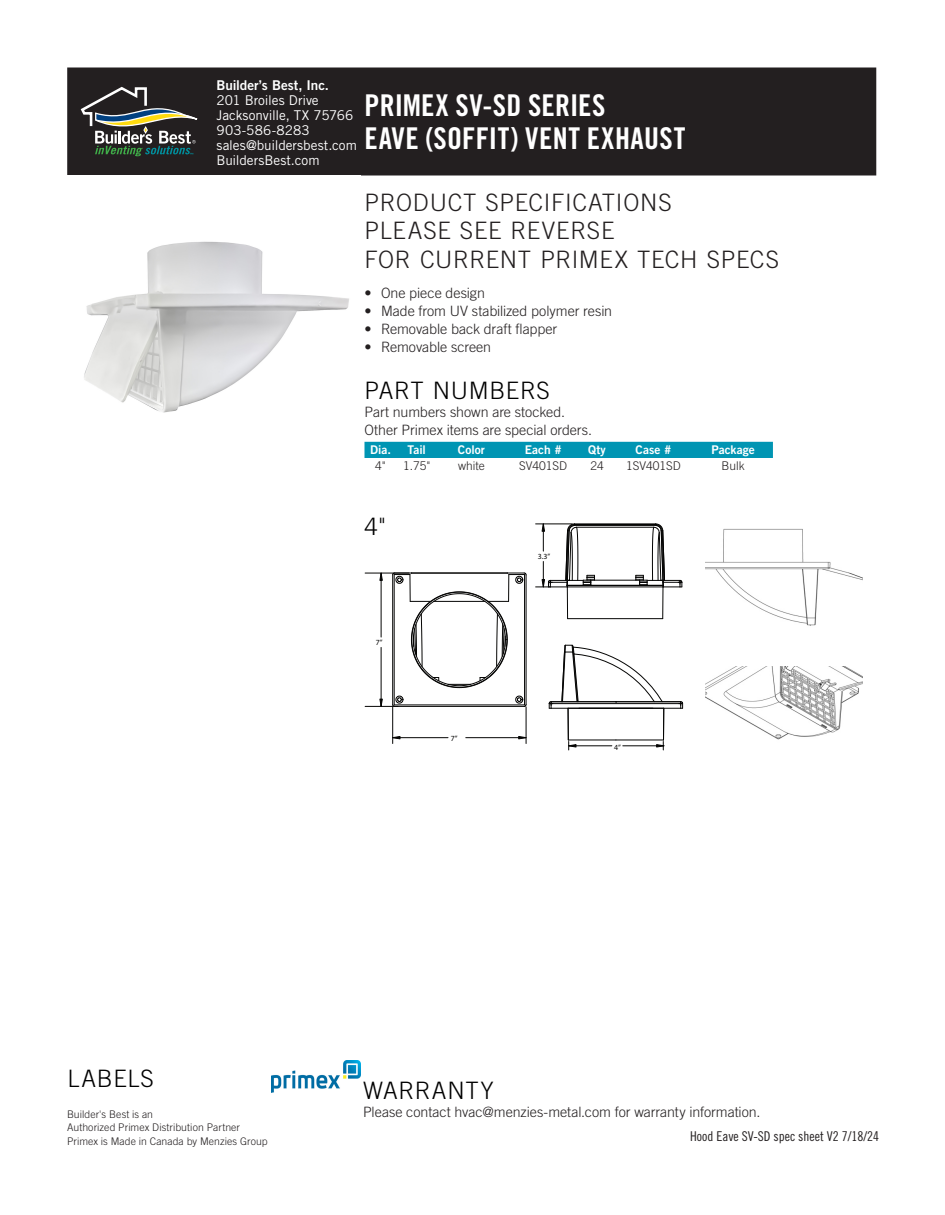
<style>
.page{position:relative;width:945px;height:1215px;background:#fff}
.page>*{position:absolute;margin:0;border:0;box-sizing:border-box;transform-origin:0 0}
.t1{font:30px "Trade Gothic LT Std Bd Cn 20";letter-spacing:.01em;color:#fff}
.t2{font:300 24px "Trade Gothic LT Std";letter-spacing:.03em;color:#231f20}
.part_specs{font:300 24px "Trade Gothic LT Std";letter-spacing:.03em;color:#000}
.part_specs-2{font:300 14.25px "Trade Gothic LT Std";letter-spacing:-.005em;color:#231f20}
.t3{font:13.5px "Trade Gothic LT Std";letter-spacing:-.005em;color:#fff}
.t4{font:13.5px "Trade Gothic LT Std Cn 18";color:#231f20}
.t5{font:13.5px "Trade Gothic LT Std Bd 2";letter-spacing:-.005em;color:#fff}
.Table_Header_Paragraph{font:12px "Trade Gothic LT Std Bd 2";letter-spacing:.005em;color:#fff}
.t6{font:300 12px "Trade Gothic LT Std";color:#231f20}
.part_specs-3{font:300 10.5px "Trade Gothic LT Std";letter-spacing:.005em;color:#231f20}
.t7{font:7.8px "Myriad Pro";color:#050504}
</style>
<div class="page">
<div style="left:68px;top:68px;width:808px;height:107px;background:#231f20"></div>
<div style="left:67px;top:68px;width:809px;height:108px;border:2px solid #231f20"></div>
<hr style="left:551px;top:703px;width:130px;height:1px;background:#050504">
<hr style="left:551px;top:708px;width:130px;height:1px;background:#050504">
<hr style="left:568px;top:740px;width:48px;height:1px;background:#050504">
<hr style="left:616px;top:740px;width:48px;height:1px;background:#050504">
<hr style="left:394px;top:575px;width:1px;height:130px;background:#050504">
<hr style="left:394px;top:705px;width:131px;height:1px;background:#050504">
<hr style="left:524px;top:575px;width:1px;height:130px;background:#050504">
<hr style="left:526px;top:575px;width:1px;height:130px;background:#050504">
<hr style="left:395px;top:706px;width:129px;height:1px;background:#050504">
<hr style="left:392px;top:575px;width:1px;height:130px;background:#050504">
<svg style="left:393px;top:696px;width:10px;height:11px"></svg>
<svg style="left:516px;top:696px;width:10px;height:11px"></svg>
<svg style="left:393px;top:573px;width:133px;height:115px"></svg>
<hr style="left:663px;top:708px;width:1px;height:32px;background:#050504">
<hr style="left:568px;top:708px;width:1px;height:32px;background:#050504">
<hr style="left:551px;top:701px;width:130px;height:1px;background:#050504">
<svg style="left:562px;top:645px;width:101px;height:58px"></svg>
<svg style="left:549px;top:702px;width:4px;height:7px"></svg>
<svg style="left:679px;top:702px;width:4px;height:7px"></svg>
<svg style="left:393px;top:736px;width:7px;height:3px"></svg>
<svg style="left:519px;top:736px;width:7px;height:3px"></svg>
<hr style="left:392px;top:707px;width:1px;height:37px;background:#050504">
<hr style="left:526px;top:707px;width:1px;height:37px;background:#050504">
<hr style="left:393px;top:737px;width:55px;height:1px;background:#050504">
<hr style="left:466px;top:737px;width:60px;height:1px;background:#050504">
<hr style="left:365px;top:573px;width:44px;height:1px;background:#050504">
<hr style="left:365px;top:706px;width:33px;height:1px;background:#050504">
<hr style="left:381px;top:573px;width:1px;height:64px;background:#050504">
<hr style="left:381px;top:647px;width:1px;height:59px;background:#050504">
<hr style="left:567px;top:587px;width:1px;height:32px;background:#050504">
<hr style="left:662px;top:587px;width:1px;height:32px;background:#050504">
<hr style="left:567px;top:587px;width:96px;height:1px;background:#050504">
<hr style="left:591px;top:585px;width:49px;height:1px;background:#050504">
<hr style="left:575px;top:525px;width:81px;height:1px;background:#050504">
<hr style="left:575px;top:524px;width:81px;height:1px;background:#050504">
<hr style="left:568px;top:618px;width:95px;height:1px;background:#050504">
<hr style="left:577px;top:527px;width:77px;height:1px;background:#050504">
<hr style="left:591px;top:580px;width:49px;height:1px;background:#050504">
<svg style="left:536px;top:524px;width:59px;height:64px"></svg>
<svg style="left:636px;top:524px;width:47px;height:64px"></svg>
<svg style="left:568px;top:741px;width:8px;height:9px"></svg>
<svg style="left:657px;top:741px;width:7px;height:9px"></svg>
<hr style="left:569px;top:746px;width:43px;height:1px;background:#050504">
<hr style="left:623px;top:746px;width:41px;height:1px;background:#050504">
<svg style="left:80px;top:86px;width:118px;height:70px"></svg>
<img style="left:272px;top:1061px;width:89px;height:31px">
<div style="left:364px;top:442px;width:409px;height:16px;background:#0095b3"></div>
<img style="left:84px;top:241px;width:265px;height:172px">
<img style="left:706px;top:528px;width:156px;height:212px">
<img style="left:706px;top:666px;width:1px;height:79px">
<p class="t5" style="left:217px;top:77px;width:114px">Builder’s Best, Inc.</p>
<p class="t3" style="left:217px;top:92px;width:104px">201 Broiles Drive</p>
<p class="t3" style="left:217px;top:107px;width:138px">Jacksonville, TX 75766</p>
<p class="t3" style="left:217px;top:122px;width:95px">903-586-8283</p>
<p class="t3" style="left:217px;top:137px;width:142px">sales@buildersbest.com</p>
<p class="t3" style="left:217px;top:152px;width:105px">BuildersBest.com</p>
<p class="t1" style="left:364px;top:87px;width:242px">PRIMEX SV-SD SERIES</p>
<p class="t1" style="left:364px;top:120px;width:322px">EAVE (SOFFIT) VENT EXHAUST</p>
<p class="t2" style="left:364px;top:188px;width:309px">PRODUCT SPECIFICATIONS</p>
<p class="t2" style="left:364px;top:217px;width:251px">PLEASE SEE REVERSE</p>
<p class="t2" style="left:364px;top:245px;width:416px">FOR CURRENT PRIMEX TECH SPECS</p>
<p class="part_specs-2" style="left:364px;top:285px;width:122px">• One piece design</p>
<p class="part_specs-2" style="left:364px;top:303px;width:249px">• Made from UV stabilized polymer resin</p>
<p class="part_specs-2" style="left:364px;top:321px;width:194px">• Removable back draft flapper</p>
<p class="part_specs-2" style="left:364px;top:339px;width:128px">• Removable screen</p>
<p class="part_specs" style="left:364px;top:376px;width:187px">PART NUMBERS</p>
<p class="part_specs-2" style="left:364px;top:403px;width:202px">Part numbers shown are stocked.</p>
<p class="part_specs-2" style="left:364px;top:421px;width:229px">Other Primex items are special orders.</p>
<p class="Table_Header_Paragraph" style="left:370px;top:442px;width:22px">Dia.</p>
<p class="Table_Header_Paragraph" style="left:408px;top:442px;width:20px">Tail</p>
<p class="Table_Header_Paragraph" style="left:458px;top:442px;width:29px">Color</p>
<p class="Table_Header_Paragraph" style="left:525px;top:442px;width:39px">Each #</p>
<p class="Table_Header_Paragraph" style="left:588px;top:442px;width:19px">Qty</p>
<p class="Table_Header_Paragraph" style="left:635px;top:442px;width:37px">Case #</p>
<p class="Table_Header_Paragraph" style="left:711px;top:442px;width:45px">Package</p>
<p class="t6" style="left:375px;top:459px;width:12px">4"</p>
<p class="t6" style="left:403px;top:459px;width:29px">1.75"</p>
<p class="t6" style="left:458px;top:459px;width:28px">white</p>
<p class="t6" style="left:519px;top:459px;width:50px">SV401SD</p>
<p class="t6" style="left:590px;top:459px;width:15px">24</p>
<p class="t6" style="left:626px;top:459px;width:56px">1SV401SD</p>
<p class="t6" style="left:721px;top:459px;width:25px">Bulk</p>
<p class="part_specs" style="left:364px;top:512px;width:23px">4"</p>
<p class="t7" style="left:538px;top:551px;width:14px">3.3”</p>
<p class="t7" style="left:376px;top:637px;width:8px">7”</p>
<p class="t7" style="left:451px;top:734px;width:8px">7”</p>
<p class="t7" style="left:614px;top:742px;width:8px">4”</p>
<p class="part_specs" style="left:68px;top:1064px;width:88px">LABELS</p>
<p class="part_specs" style="left:363px;top:1076px;width:132px">WARRANTY</p>
<p class="part_specs-3" style="left:67px;top:1108px;width:87px">Builder's Best is an</p>
<p class="part_specs-2" style="left:363px;top:1104px;width:399px">Please contact hvac@menzies-metal.com for warranty information.</p>
<p class="part_specs-3" style="left:67px;top:1121px;width:175px">Authorized Primex Distribution Partner</p>
<p class="part_specs-3" style="left:67px;top:1135px;width:202px">Primex is Made in Canada by Menzies Group</p>
<p class="t4" style="left:690px;top:1128px;width:191px">Hood Eave SV-SD spec sheet V2 7/18/24</p>
</div>
